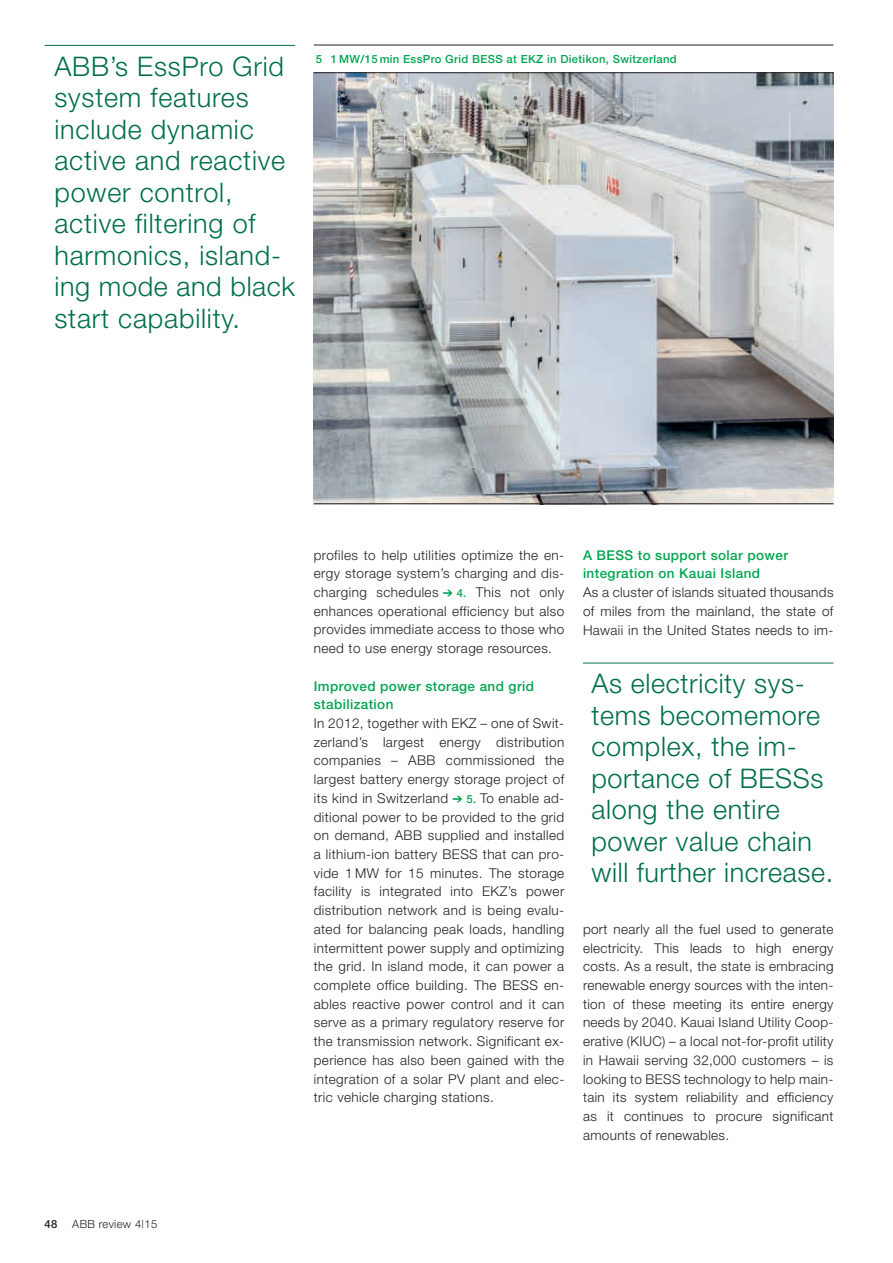
<style>
.page{position:relative;width:893px;height:1263px;background:#fff}
.page>*{position:absolute;margin:0;border:0;box-sizing:border-box;transform-origin:0 0}
.t1{font:300 27px/31.5px "Helvetica Neue";letter-spacing:.025em;color:#006f49}
.t2{font:300 13.5px/18.8px "Helvetica Neue";letter-spacing:.025em;color:#231f20;text-align:justify}
.t3{font:500 13.5px/18.8px "Helvetica Neue";letter-spacing:.03em;color:#00a54f}
.t4{font:500 11.25px "Helvetica Neue";letter-spacing:.03em;color:#00a54f}
.t5{font:300 11.25px "Helvetica Neue";letter-spacing:.03em;color:#231f20}
.t6{font:500 11.25px "Helvetica Neue";color:#231f20}
.s1{color:#00a54f}
.s2{font-weight:500;font-size:11.25px;color:#00a54f}
</style>
<div class="page">
<img style="left:314px;top:73px;width:519px;height:430px">
<hr style="left:314px;top:72px;width:519px;height:1px;background:#231f20">
<hr style="left:314px;top:45px;width:519px;height:1px;background:#231f20">
<hr style="left:314px;top:503px;width:519px;height:1px;background:#231f20">
<hr style="left:45px;top:45px;width:250px;height:1px;background:#006f49">
<hr style="left:583px;top:663px;width:250px;height:1px;background:#006f49">
<h1 class="t1" style="left:54px;top:50px;width:242px">ABB’s EssPro Grid system features include dynamic active and reactive power control, active filtering of harmonics, island&shy;ing mode and black start capability.</h1>
<p class="t4" style="left:316px;top:52px;width:362px">5 1 MW/15 min EssPro Grid BESS at EKZ in Dietikon, Switzerland</p>
<p class="t6" style="left:45px;top:1217px;width:14px">48</p>
<p class="t5" style="left:72px;top:1217px;width:86px">ABB review 4|15</p>
<p class="t2" style="left:314px;top:545px;width:252px">profiles to help utilities optimize the en&shy;ergy storage system’s charging and dis&shy;charging schedules <span class="s1">➔</span> <span class="s2">4.</span> This not only enhances operational efficiency but also provides immediate access to those who need to use energy storage resources.</p>
<p class="t3" style="left:314px;top:676px;width:222px">Improved power storage and grid stabilization</p>
<p class="t2" style="left:314px;top:713px;width:252px">In 2012, together with EKZ – one of Swit&shy;zerland’s largest energy distribution companies – ABB commissioned the largest battery energy storage project of its kind in Switzerland <span class="s1">➔</span> <span class="s2">5.</span> To enable ad&shy;ditional power to be provided to the grid on demand, ABB supplied and installed a lithium-ion battery BESS that can pro&shy;vide 1 MW for 15 minutes. The storage facility is integrated into EKZ’s power distribution network and is being evalu&shy;ated for balancing peak loads, handling intermittent power supply and optimizing the grid. In island mode, it can power a complete office building. The BESS en&shy;ables reactive power control and it can serve as a primary regulatory reserve for the transmission network. Significant ex&shy;perience has also been gained with the integration of a solar PV plant and elec&shy;tric vehicle charging stations.</p>
<p class="t3" style="left:583px;top:545px;width:207px">A BESS to support solar power integration on Kauai Island</p>
<p class="t2" style="left:583px;top:583px;width:252px">As a cluster of islands situated thousands of miles from the mainland, the state of Hawaii in the United States needs to im-</p>
<h1 class="t1" style="left:591px;top:667px;width:243px">As electricity sys&shy;tems becomemore complex, the im&shy;portance of BESSs along the entire power value chain will further increase.</h1>
<p class="t2" style="left:583px;top:919px;width:252px">port nearly all the fuel used to generate electricity. This leads to high energy costs. As a result, the state is embracing renewable energy sources with the inten&shy;tion of these meeting its entire energy needs by 2040. Kauai Island Utility Coop&shy;erative (KIUC) – a local not-for-profit utility in Hawaii serving 32,000 customers – is looking to BESS technology to help main&shy;tain its system reliability and efficiency as it continues to procure significant amounts of renewables.</p>
</div>
